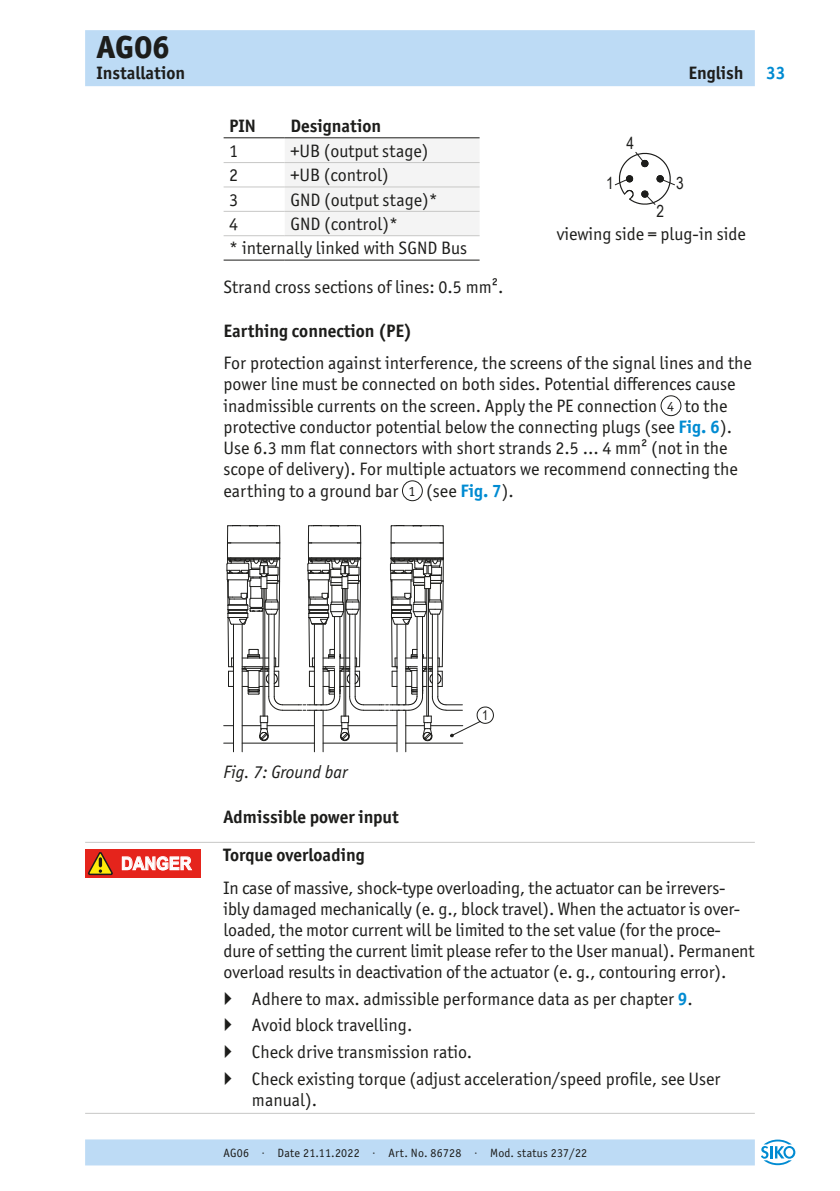
<style>
.page{position:relative;width:840px;height:1191px;background:#fff}
.page>*{position:absolute;margin:0;border:0;box-sizing:border-box;transform-origin:0 0}
.t1{font:800 32px "Officina Sans ITC Pro";color:#1d1d1b}
._03__Fliesstext{font:18px/21px "Officina Sans ITC Pro";color:#1d1d1b}
._05__Book{font:18px "Officina Sans ITC Pro";color:#1d1d1b}
._02__Ueberschrift{font:700 18px "Officina Sans ITC Pro";color:#1d1d1b}
._03__Fliesstext_Tabe{font:18px "Officina Sans ITC Pro";color:#1d1d1b}
._02__Ueberschrift_Li{font:700 18px "Officina Sans ITC Pro";color:#1d1d1b}
.t2{font:italic 18px "Officina Sans ITC Pro";color:#1d1d1b}
._05__Bold{font:700 18px "Officina Sans ITC Pro";color:#1d1d1b}
.t3{font:700 18px "Arial";color:#fff;scale:.9 1}
.t4{font:700 18px "Officina Sans ITC Pro";color:#008bd2}
._04__Zahl_Bildlegend{font:14px "Officina Sans ITC Pro";color:#1d1d1b}
.t5{font:12px "Officina Sans ITC Pro";letter-spacing:.02em;color:#1d1d1b}
.s1{font-weight:700;color:#008bd2}
</style>
<div class="page">
<div style="left:85px;top:30px;width:669px;height:56px;background:#bddbf5"></div>
<div style="left:85px;top:1139px;width:669px;height:26px;background:#bddbf5"></div>
<svg style="left:761px;top:1139px;width:33px;height:26px"></svg>
<hr style="left:85px;top:842px;width:669px;height:1px;background:#c7c7c6">
<hr style="left:85px;top:1113px;width:669px;height:1px;background:#c7c7c6">
<div style="left:284px;top:138px;width:195px;height:97px;background:#f4f4f4"></div>
<hr style="left:223px;top:162px;width:61px;height:1px;background:#c7c7c6">
<hr style="left:284px;top:162px;width:195px;height:1px;background:#c7c7c6">
<hr style="left:223px;top:186px;width:61px;height:1px;background:#c7c7c6">
<hr style="left:284px;top:186px;width:195px;height:1px;background:#c7c7c6">
<hr style="left:223px;top:260px;width:61px;height:1px;background:#1d1d1b">
<hr style="left:284px;top:260px;width:195px;height:1px;background:#1d1d1b">
<hr style="left:223px;top:211px;width:61px;height:1px;background:#c7c7c6">
<hr style="left:284px;top:211px;width:195px;height:1px;background:#c7c7c6">
<hr style="left:223px;top:235px;width:61px;height:1px;background:#c7c7c6">
<hr style="left:284px;top:235px;width:195px;height:1px;background:#c7c7c6">
<hr style="left:223px;top:137px;width:61px;height:1px;background:#1d1d1b">
<hr style="left:284px;top:137px;width:195px;height:1px;background:#1d1d1b">
<div style="left:660px;top:395px;width:20px;height:21px;border:1px solid #1d1d1b;border-radius:50%"></div>
<div style="left:402px;top:480px;width:20px;height:21px;border:1px solid #1d1d1b;border-radius:50%"></div>
<hr style="left:233px;top:624px;width:1px;height:128px;background:#1d1d1b">
<hr style="left:241px;top:624px;width:1px;height:128px;background:#1d1d1b">
<hr style="left:314px;top:710px;width:1px;height:42px;background:#1d1d1b">
<hr style="left:322px;top:710px;width:1px;height:42px;background:#1d1d1b">
<hr style="left:396px;top:710px;width:1px;height:42px;background:#1d1d1b">
<hr style="left:405px;top:710px;width:1px;height:42px;background:#1d1d1b">
<div style="left:85px;top:849px;width:116px;height:28px;background:#e5241c"></div>
<svg style="left:122px;top:856px;width:70px;height:14px"></svg>
<svg style="left:87px;top:852px;width:26px;height:24px"></svg>
<svg style="left:223px;top:525px;width:270px;height:219px"></svg>
<svg style="left:614px;top:152px;width:61px;height:53px"></svg>
<h1 class="t1" style="left:96px;top:26px;width:75px">AG06</h1>
<p class="_02__Ueberschrift" style="left:96px;top:62px;width:90px">Installation</p>
<p class="_02__Ueberschrift" style="left:688px;top:62px;width:57px">English</p>
<p class="_05__Bold" style="left:229px;top:115px;width:28px">PIN</p>
<p class="_05__Bold" style="left:290px;top:115px;width:92px">Designation</p>
<p class="_05__Book" style="left:229px;top:140px;width:10px">1</p>
<p class="_05__Book" style="left:290px;top:140px;width:139px">+UB (output stage)</p>
<p class="_05__Book" style="left:229px;top:165px;width:10px">2</p>
<p class="_05__Book" style="left:290px;top:165px;width:100px">+UB (control)</p>
<p class="_05__Book" style="left:229px;top:189px;width:10px">3</p>
<p class="_05__Book" style="left:290px;top:189px;width:149px">GND (output stage)*</p>
<p class="_05__Book" style="left:229px;top:213px;width:10px">4</p>
<p class="_05__Book" style="left:290px;top:213px;width:109px">GND (control)*</p>
<p class="_05__Book" style="left:229px;top:238px;width:239px">* internally linked with SGND Bus</p>
<p class="_03__Fliesstext" style="left:223px;top:276px;width:281px">Strand cross sections of lines: 0.5 mm².</p>
<p class="_02__Ueberschrift" style="left:223px;top:319px;width:190px">Earthing connection (PE)</p>
<p class="_03__Fliesstext" style="left:223px;top:352px;width:529px;line-height:21.6px">For protection against interference, the screens of the signal lines and the power line must be connected on both sides. Potential differences cause inadmissible currents on the screen. Apply the PE connection</p>
<p class="_03__Fliesstext_Tabe" style="left:556px;top:223px;width:190px">viewing side = plug-in side</p>
<p class="_03__Fliesstext" style="left:223px;top:395px;width:515px;text-indent:461px">to the protective conductor potential below the connecting plugs (see <span class="s1">Fig. 6</span>).<br>Use 6.3 mm flat connectors with short strands 2.5 … 4 mm² (not in the scope of delivery). For multiple actuators we recommend connecting the earthing to a ground bar</p>
<p class="_04__Zahl_Bildlegend" style="left:666px;top:398px;width:8px">4</p>
<p class="_04__Zahl_Bildlegend" style="left:408px;top:483px;width:8px">1</p>
<p class="_03__Fliesstext" style="left:426px;top:480px;width:89px">(see <span class="s1">Fig. 7</span>).</p>
<p class="t4" style="left:765px;top:62px;width:21px">33</p>
<p class="t3" style="left:121px;top:851px;width:80px">DANGER</p>
<p class="t2" style="left:223px;top:761px;width:125px">Fig. 7: Ground bar</p>
<p class="_02__Ueberschrift" style="left:223px;top:806px;width:177px">Admissible power input</p>
<p class="_02__Ueberschrift_Li" style="left:223px;top:844px;width:142px">Torque overloading</p>
<p class="_03__Fliesstext" style="left:223px;top:877px;width:532px">In case of massive, shock-type overloading, the actuator can be irrevers&shy;ibly damaged mechanically (e. g., block travel). When the actuator is over&shy;loaded, the motor current will be limited to the set value (for the proce&shy;dure of setting the current limit please refer to the User manual). Permanent overload results in deactivation of the actuator (e. g., contouring error).</p>
<p class="_03__Fliesstext" style="left:252px;top:988px;width:442px">Adhere to max. admissible performance data as per chapter <span class="s1">9</span>.</p>
<p class="_03__Fliesstext" style="left:252px;top:1014px;width:162px">Avoid block travelling.</p>
<p class="_03__Fliesstext" style="left:252px;top:1041px;width:221px">Check drive transmission ratio.</p>
<p class="_03__Fliesstext" style="left:252px;top:1068px;width:469px">Check existing torque (adjust acceleration/speed profile, see User manual).</p>
<p class="t5" style="left:223px;top:1145px;width:365px">AG06 · Date 21.11.2022 · Art. No. 86728 · Mod. status 237/22</p>
</div>
